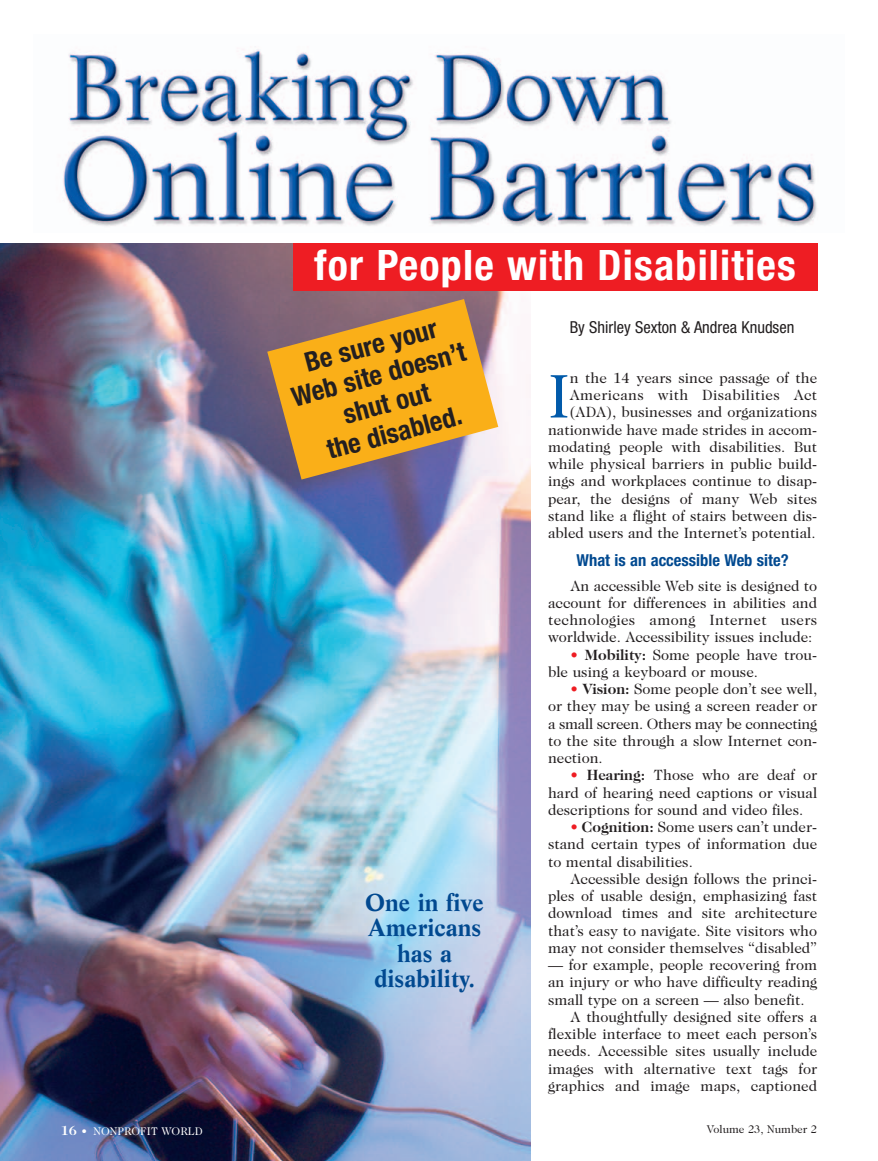
<style>
.page{position:relative;width:878px;height:1161px;background:#fff}
.page>*{position:absolute;margin:0;border:0;box-sizing:border-box;transform-origin:0 0}
.t1{font:62.25px "Caslon Two Twenty Four";color:#015aaa}
.t2{font:700 condensed 42px "Helvetica Neue";letter-spacing:.03em;color:#fff}
.t3{font:700 condensed 27px/30px "Helvetica Neue";color:#231f20;text-align:center}
.t4{font:700 24px/25.5px "Life";color:#014990;text-align:center}
.t5{font:condensed 16.5px "Helvetica Neue";color:#231f20}
.t6{font:700 condensed 16.5px "Helvetica Neue";color:#014990}
.t7{font:15px/17.2px "Caslon Two Twenty Four";color:#231f20;text-align:justify}
.t8{font:11.25px "Caslon Two Twenty Four";color:#fff}
.t9{font:11.25px "Caslon Two Twenty Four";color:#231f20}
.s1{font-weight:700;font-size:13.5px}
.s2{font-weight:700;color:#ee1d23}
.s3{font-weight:700}
</style>
<div class="page">
<img style="left:0;top:243px;width:530px;height:918px">
<div style="left:293px;top:243px;width:524px;height:48px;background:#ee1d23"></div>
<img style="left:63px;top:49px;width:754px;height:177px">
<svg style="left:267px;top:299px;width:231px;height:181px;background:#d29c44"></svg>
<p class="t8" style="left:61px;top:1127px;width:143px"><span class="s1">16</span> • NONPROFIT WORLD</p>
<h2 class="t2" style="left:314px;top:250px;width:483px">for People with Disabilities</h2>
<h3 class="t3" style="left:281px;top:356px;width:180px;rotate:-15deg">Be sure your<br>Web site doesn’t shut out<br>the disabled.</h3>
<h3 class="t4" style="left:365px;top:892px;width:121px">One in five<br>Americans has a disability.</h3>
<p class="t5" style="left:569px;top:321px;width:226px">By Shirley Sexton &amp; Andrea Knudsen</p>
<p class="t7" style="left:548px;top:370px;width:271px;text-align:right">n the 14 years since passage of the Americans with Disabilities Act (ADA), businesses and organizations nationwide have made strides in accom&shy;modating people with disabilities. But while physical barriers in public build&shy;ings and workplaces continue to disap&shy;pear, the designs of many Web sites stand like a flight of stairs between dis&shy;abled users and the Internet’s potential.</p>
<p class="t6" style="left:576px;top:554px;width:214px">What is an accessible Web site?</p>
<p class="t7" style="left:548px;top:578px;width:271px;text-indent:22px">An accessible Web site is designed to account for differences in abilities and technologies among Internet users worldwide. Accessibility issues include:</p>
<p class="t7" style="left:548px;top:647px;width:270px;text-indent:22px"><span class="s2">•</span> <span class="s3">Mobility:</span> Some people have trou&shy;ble using a keyboard or mouse.</p>
<p class="t7" style="left:548px;top:682px;width:271px;text-indent:22px"><span class="s2">•</span> <span class="s3">Vision:</span> Some people don’t see well, or they may be using a screen reader or a small screen. Others may be connecting to the site through a slow Internet con&shy;nection.</p>
<p class="t7" style="left:548px;top:768px;width:271px;text-indent:22px"><span class="s2">•</span> <span class="s3">Hearing:</span> Those who are deaf or hard of hearing need captions or visual descriptions for sound and video files.</p>
<p class="t7" style="left:548px;top:820px;width:271px;text-indent:22px"><span class="s2">•</span> <span class="s3">Cognition:</span> Some users can’t under&shy;stand certain types of information due to mental disabilities.</p>
<p class="t7" style="left:548px;top:871px;width:271px;text-indent:22px">Accessible design follows the princi&shy;ples of usable design, emphasizing fast download times and site architecture that’s easy to navigate. Site visitors who may not consider themselves “disabled”</p>
<p class="t7" style="left:548px;top:958px;width:270px">— for example, people recovering from</p>
<p class="t7" style="left:548px;top:975px;width:271px">an injury or who have difficulty reading</p>
<p class="t7" style="left:548px;top:992px;width:258px">small type on a screen — also benefit.</p>
<p class="t7" style="left:570px;top:1009px;width:248px">A thoughtfully designed site offers a</p>
<p class="t7" style="left:548px;top:1027px;width:271px">flexible interface to meet each person’s</p>
<p class="t7" style="left:548px;top:1044px;width:271px">needs. Accessible sites usually include</p>
<p class="t7" style="left:548px;top:1061px;width:271px">images with alternative text tags for</p>
<p class="t7" style="left:548px;top:1078px;width:271px">graphics and image maps, captioned</p>
<p class="t9" style="left:706px;top:1125px;width:112px">Volume 23, Number 2</p>
<h1 class="t1" style="left:548px;top:372px;width:23px">I</h1>
</div>
